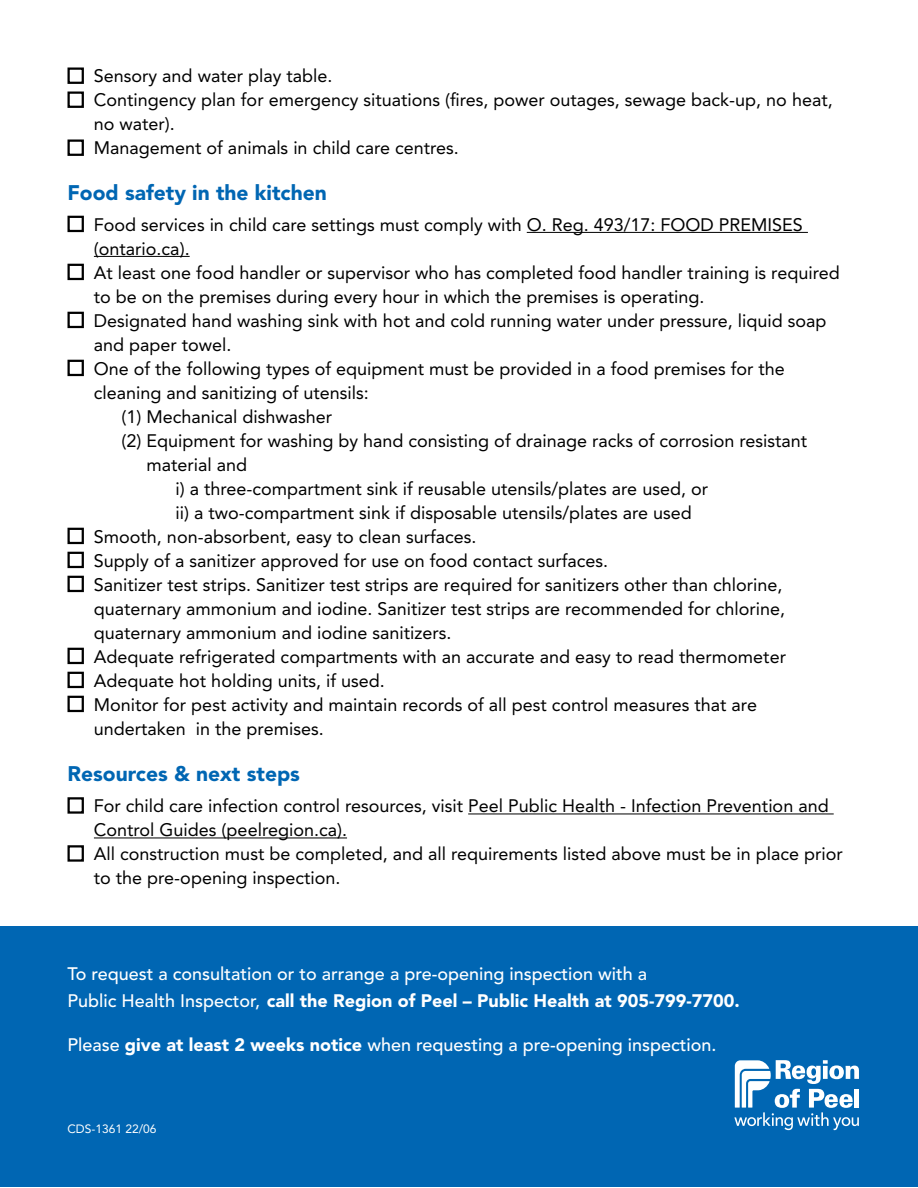
<style>
.page{position:relative;width:918px;height:1188px;background:#fff}
.page>*{position:absolute;margin:0;border:0;box-sizing:border-box;transform-origin:0 0}
.t1{font:900 21px "Avenir LT Std";color:#0066b3}
.t2{font:18px/24px "Avenir LT Std";color:#000}
.t3{font:500 18px/27px "Avenir LT Std";color:#fff}
.t4{font:12px "Avenir LT Std";color:#fff}
.s1{font-weight:900}
</style>
<div class="page">
<div style="left:0;top:927px;width:918px;height:260px;background:#0066b3"></div>
<hr style="left:527px;top:232px;width:281px;height:1px;background:#000">
<hr style="left:94px;top:256px;width:96px;height:1px;background:#000">
<hr style="left:468px;top:814px;width:366px;height:1px;background:#000">
<hr style="left:94px;top:838px;width:253px;height:1px;background:#000">
<div style="left:68px;top:68px;width:16px;height:16px;border:2px solid #000"></div>
<div style="left:68px;top:92px;width:16px;height:16px;border:2px solid #000"></div>
<div style="left:68px;top:140px;width:16px;height:16px;border:2px solid #000"></div>
<div style="left:68px;top:216px;width:16px;height:16px;border:2px solid #000"></div>
<div style="left:68px;top:264px;width:16px;height:16px;border:2px solid #000"></div>
<div style="left:68px;top:312px;width:16px;height:16px;border:2px solid #000"></div>
<div style="left:68px;top:360px;width:16px;height:16px;border:2px solid #000"></div>
<div style="left:68px;top:528px;width:16px;height:16px;border:2px solid #000"></div>
<div style="left:68px;top:552px;width:16px;height:16px;border:2px solid #000"></div>
<div style="left:68px;top:576px;width:16px;height:16px;border:2px solid #000"></div>
<div style="left:68px;top:648px;width:16px;height:16px;border:2px solid #000"></div>
<div style="left:68px;top:672px;width:16px;height:16px;border:2px solid #000"></div>
<div style="left:68px;top:696px;width:16px;height:16px;border:2px solid #000"></div>
<div style="left:68px;top:797px;width:16px;height:17px;border:2px solid #000"></div>
<div style="left:68px;top:845px;width:16px;height:17px;border:2px solid #000"></div>
<svg style="left:734px;top:1060px;width:125px;height:70px"></svg>
<p class="t2" style="left:94px;top:64px;width:740px">Sensory and water play table.<br>Contingency plan for emergency situations (fires, power outages, sewage back-up, no heat, no water).<br>Management of animals in child care centres.</p>
<p class="t1" style="left:68px;top:180px;width:261px">Food safety in the kitchen</p>
<p class="t2" style="left:94px;top:213px;width:711px">Food services in child care settings must comply with O. Reg. 493/17: FOOD PREMISES</p>
<p class="t2" style="left:94px;top:237px;width:97px">(ontario.ca).</p>
<p class="t2" style="left:94px;top:261px;width:747px">At least one food handler or supervisor who has completed food handler training is required</p>
<p class="t2" style="left:94px;top:285px;width:612px">to be on the premises during every hour in which the premises is operating.</p>
<p class="t2" style="left:94px;top:309px;width:734px">Designated hand washing sink with hot and cold running water under pressure, liquid soap</p>
<p class="t2" style="left:94px;top:333px;width:139px">and paper towel.</p>
<p class="t2" style="left:94px;top:357px;width:693px">One of the following types of equipment must be provided in a food premises for the</p>
<p class="t2" style="left:94px;top:381px;width:277px">cleaning and sanitizing of utensils:</p>
<p class="t2" style="left:121px;top:404px;width:212px">(1) Mechanical dishwasher</p>
<p class="t2" style="left:121px;top:428px;width:687px">(2) Equipment for washing by hand consisting of drainage racks of corrosion resistant</p>
<p class="t2" style="left:147px;top:452px;width:102px">material and</p>
<p class="t2" style="left:175px;top:476px;width:534px">i) a three-compartment sink if reusable utensils/plates are used, or</p>
<p class="t2" style="left:175px;top:500px;width:518px">ii) a two-compartment sink if disposable utensils/plates are used</p>
<p class="t2" style="left:94px;top:525px;width:384px">Smooth, non-absorbent, easy to clean surfaces.</p>
<p class="t2" style="left:94px;top:549px;width:516px">Supply of a sanitizer approved for use on food contact surfaces.</p>
<p class="t2" style="left:94px;top:573px;width:690px">Sanitizer test strips. Sanitizer test strips are required for sanitizers other than chlorine,</p>
<p class="t2" style="left:94px;top:597px;width:693px">quaternary ammonium and iodine. Sanitizer test strips are recommended for chlorine,</p>
<p class="t2" style="left:94px;top:620px;width:359px">quaternary ammonium and iodine sanitizers.</p>
<p class="t2" style="left:94px;top:645px;width:694px">Adequate refrigerated compartments with an accurate and easy to read thermometer</p>
<p class="t2" style="left:94px;top:669px;width:292px">Adequate hot holding units, if used.</p>
<p class="t2" style="left:94px;top:693px;width:665px">Monitor for pest activity and maintain records of all pest control measures that are</p>
<p class="t2" style="left:94px;top:717px;width:231px">undertaken in the premises.</p>
<p class="t1" style="left:68px;top:761px;width:234px">Resources &amp; next steps</p>
<p class="t2" style="left:94px;top:794px;width:750px">For child care infection control resources, visit Peel Public Health - Infection Prevention and Control Guides (peelregion.ca).<br>All construction must be completed, and all requirements listed above must be in place prior to the pre-opening inspection.</p>
<p class="t3" style="left:68px;top:961px;width:674px">To request a consultation or to arrange a pre-opening inspection with a<br>Public Health Inspector, <span class="s1">call the Region of Peel – Public Health at 905-799-7700.</span></p>
<p class="t3" style="left:67px;top:1032px;width:651px">Please <span class="s1">give at least 2 weeks notice</span> when requesting a pre-opening inspection.</p>
<p class="t4" style="left:68px;top:1121px;width:91px">CDS-1361 22/06</p>
</div>
